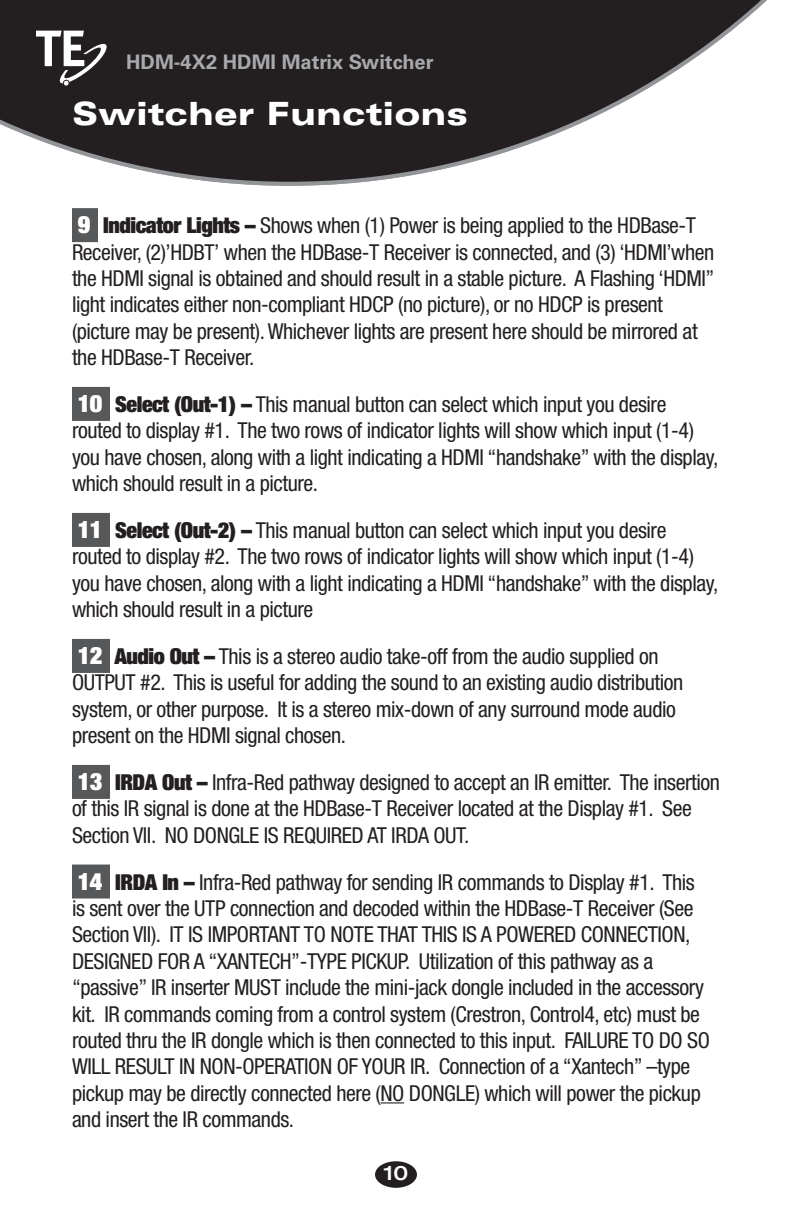
<style>
.page{position:relative;width:792px;height:1224px;background:#fff}
.page>*{position:absolute;margin:0;border:0;box-sizing:border-box;transform-origin:0 0}
.t1{font:900 expanded 32px "Univers";color:#fff}
.t2{font:condensed 22px/26.4px "Helvetica Neue LT Std";letter-spacing:-.02em;color:#231f20}
.t3{font:700 20px "Univers";color:#a8a9ad}
.t4{font:500 expanded 20px "Helvetica Neue LT Std";color:#fff}
.s1{font-weight:900;font-size:24px;color:#fff}
.s2{font-weight:900}
</style>
<div class="page">
<svg style="left:0;top:0;width:767px;height:186px"></svg>
<div style="left:375px;top:1161px;width:42px;height:27px;background:#231f20;border-radius:50%"></div>
<svg style="left:36px;top:31px;width:73px;height:55px"></svg>
<div style="left:72px;top:208px;width:26px;height:34px;background:#57585a"></div>
<div style="left:72px;top:387px;width:38px;height:34px;background:#57585a"></div>
<div style="left:72px;top:513px;width:38px;height:34px;background:#57585a"></div>
<div style="left:72px;top:639px;width:38px;height:34px;background:#57585a"></div>
<div style="left:72px;top:765px;width:38px;height:34px;background:#57585a"></div>
<div style="left:72px;top:865px;width:38px;height:34px;background:#57585a"></div>
<svg style="left:381px;top:1102px;width:23px;height:1px"></svg>
<p class="t3" style="left:126px;top:50px;width:309px">HDM-4X2 HDMI Matrix Switcher</p>
<h1 class="t1" style="left:72px;top:95px;width:397px">Switcher Functions</h1>
<p class="t2" style="left:72px;top:212px;width:644px"><span class="s1">9</span> <span class="s2">Indicator Lights –</span> Shows when (1) Power is being applied to the HDBase-T Receiver, (2)’HDBT’ when the HDBase-T Receiver is connected, and (3) ‘HDMI’when the HDMI signal is obtained and should result in a stable picture. A Flashing ‘HDMI” light indicates either non-compliant HDCP (no picture), or no HDCP is present (picture may be present). Whichever lights are present here should be mirrored at the HDBase-T Receiver.</p>
<p class="t2" style="left:72px;top:391px;width:648px"><span class="s1">10</span> <span class="s2">Select (Out-1) –</span> This manual button can select which input you desire<br>routed to display #1. The two rows of indicator lights will show which input (1-4) you have chosen, along with a light indicating a HDMI “handshake” with the display, which should result in a picture.</p>
<p class="t2" style="left:72px;top:517px;width:648px"><span class="s1">11</span> <span class="s2">Select (Out-2) –</span> This manual button can select which input you desire<br>routed to display #2. The two rows of indicator lights will show which input (1-4) you have chosen, along with a light indicating a HDMI “handshake” with the display, which should result in a picture</p>
<p class="t2" style="left:72px;top:643px;width:613px"><span class="s1">12</span> <span class="s2">Audio Out –</span> This is a stereo audio take-off from the audio supplied on OUTPUT #2. This is useful for adding the sound to an existing audio distribution system, or other purpose. It is a stereo mix-down of any surround mode audio present on the HDMI signal chosen.</p>
<p class="t2" style="left:72px;top:769px;width:649px"><span class="s1">13</span> <span class="s2">IRDA Out –</span> Infra-Red pathway designed to accept an IR emitter. The insertion of this IR signal is done at the HDBase-T Receiver located at the Display #1. See<br>Section VII. NO DONGLE IS REQUIRED AT IRDA OUT.</p>
<p class="t2" style="left:72px;top:868px;width:639px"><span class="s1">14</span> <span class="s2">IRDA In –</span> Infra-Red pathway for sending IR commands to Display #1. This<br>is sent over the UTP connection and decoded within the HDBase-T Receiver (See Section VII). IT IS IMPORTANT TO NOTE THAT THIS IS A POWERED CONNECTION, DESIGNED FOR A “XANTECH”-TYPE PICKUP. Utilization of this pathway as a “passive” IR inserter MUST include the mini-jack dongle included in the accessory kit. IR commands coming from a control system (Crestron, Control4, etc) must be routed thru the IR dongle which is then connected to this input. FAILURE TO DO SO WILL RESULT IN NON-OPERATION OF YOUR IR. Connection of a “Xantech” –type pickup may be directly connected here (NO DONGLE) which will power the pickup and insert the IR commands.</p>
<p class="t4" style="left:384px;top:1161px;width:26px">10</p>
</div>
